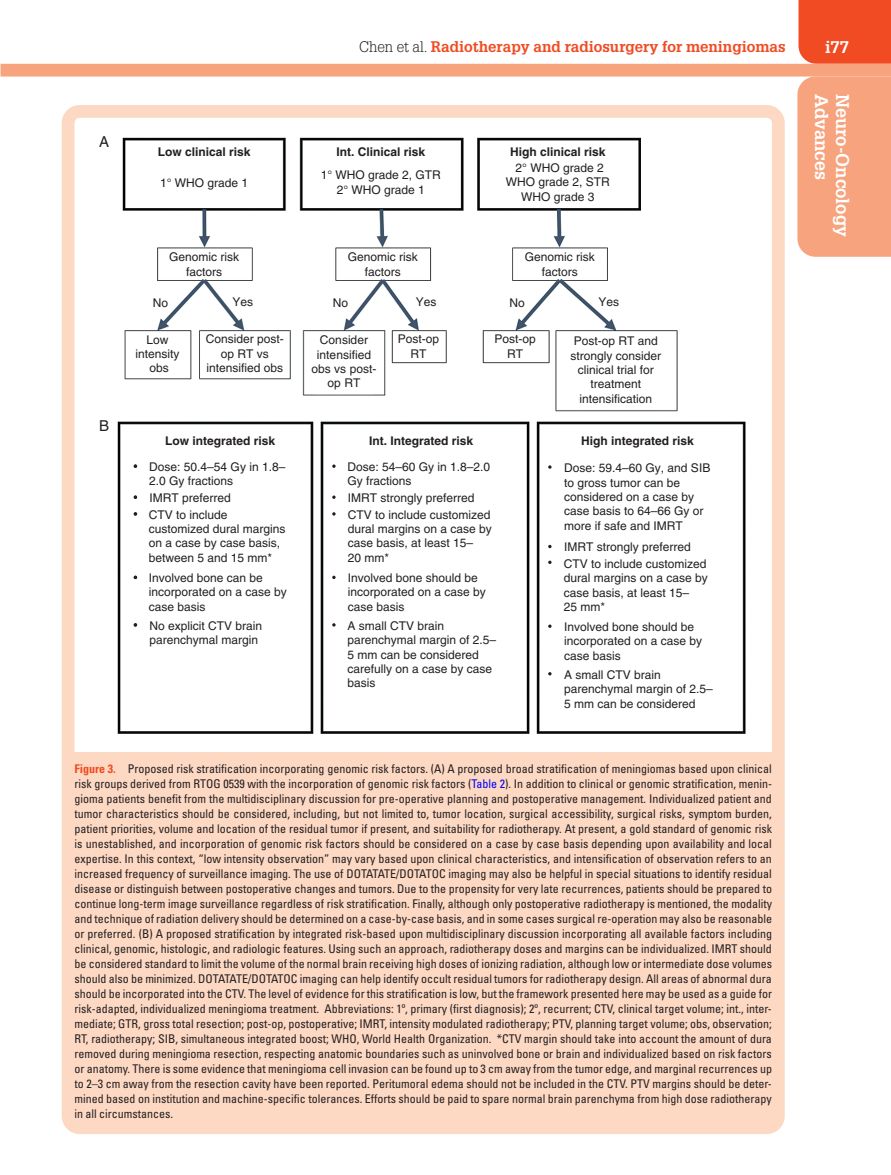
<style>
.page{position:relative;width:891px;height:1175px;background:#fff}
.page>*{position:absolute;margin:0;border:0;box-sizing:border-box;transform-origin:0 0}
.t1{font:700 18px "Glypha LT Std";color:#fff}
.t2{font:700 16.5px "Glypha LT Std";color:#fff}
.t3{font:700 15px "Glypha LT Std";color:#f04b22}
.t4{font:15px "Helvetica";color:#231f20}
.t5{font:condensed 12px/15px "Univers LT Std";color:#231f20;text-align:justify}
.t6{font:12px/14.4px "Helvetica";color:#231f20}
.t7{font:700 12px "Helvetica";color:#231f20}
.s1{font-weight:300;color:#231f20}
.s2{font-weight:700;color:#f04b22}
.s3{color:#00f}
</style>
<div class="page">
<div style="left:799px;top:0;width:92px;height:64px;background:#f04b22"></div>
<div style="left:1px;top:64px;width:890px;height:12px;background:#f7a37d"></div>
<div style="left:797px;top:76px;width:94px;height:181px;background:#f7a37d"></div>
<div style="left:65px;top:752px;width:716px;height:373px;background:#fdd8c3"></div>
<img style="left:117px;top:137px;width:629px;height:597px">
<svg style="left:332px;top:464px;width:4px;height:4px"></svg>
<svg style="left:332px;top:495px;width:4px;height:4px"></svg>
<svg style="left:332px;top:512px;width:4px;height:3px"></svg>
<svg style="left:332px;top:575px;width:4px;height:4px"></svg>
<svg style="left:332px;top:623px;width:4px;height:3px"></svg>
<svg style="left:134px;top:464px;width:3px;height:4px"></svg>
<svg style="left:134px;top:495px;width:3px;height:4px"></svg>
<svg style="left:134px;top:575px;width:3px;height:4px"></svg>
<svg style="left:548px;top:465px;width:4px;height:4px"></svg>
<svg style="left:548px;top:545px;width:4px;height:3px"></svg>
<svg style="left:548px;top:560px;width:4px;height:4px"></svg>
<svg style="left:548px;top:672px;width:4px;height:3px"></svg>
<svg style="left:548px;top:624px;width:4px;height:4px"></svg>
<div style="left:62px;top:105px;width:723px;height:1029px;border:13px solid #fdd8c3;border-radius:12px"></div>
<p class="t4" style="left:99px;top:133px;width:12px">A</p>
<p class="t4" style="left:99px;top:417px;width:12px">B</p>
<p class="t7" style="left:158px;top:144px;width:94px">Low clinical risk</p>
<p class="t6" style="left:160px;top:175px;width:90px">1° WHO grade 1</p>
<p class="t6" style="left:169px;top:250px;width:72px;text-align:center">Genomic risk factors</p>
<p class="t3" style="left:359px;top:37px;width:428px"><span class="s1">Chen et al.</span> Radiotherapy and radiosurgery for meningiomas</p>
<h2 class="t2" style="left:825px;top:37px;width:25px">i77</h2>
<h1 class="t1" style="left:833px;top:94px;width:88px;rotate:90deg">Advances</h1>
<h1 class="t1" style="left:854px;top:94px;width:145px;rotate:90deg">Neuro-Oncology</h1>
<p class="t7" style="left:336px;top:144px;width:90px">Int. Clinical risk</p>
<p class="t6" style="left:321px;top:168px;width:122px;text-align:center">1° WHO grade 2, GTR<br>2° WHO grade 1</p>
<p class="t7" style="left:510px;top:144px;width:97px">High clinical risk</p>
<p class="t6" style="left:506px;top:160px;width:106px;text-align:center">2° WHO grade 2<br>WHO grade 2, STR<br>WHO grade 3</p>
<p class="t6" style="left:348px;top:250px;width:72px;text-align:center">Genomic risk factors</p>
<p class="t6" style="left:525px;top:250px;width:72px;text-align:center">Genomic risk factors</p>
<p class="t6" style="left:153px;top:296px;width:17px">No</p>
<p class="t6" style="left:233px;top:294px;width:22px">Yes</p>
<p class="t6" style="left:333px;top:296px;width:17px">No</p>
<p class="t6" style="left:416px;top:294px;width:22px">Yes</p>
<p class="t6" style="left:509px;top:296px;width:17px">No</p>
<p class="t6" style="left:599px;top:295px;width:22px">Yes</p>
<p class="t6" style="left:136px;top:332px;width:46px;text-align:center">Low intensity obs</p>
<p class="t6" style="left:206px;top:332px;width:80px;text-align:center">Consider post&shy;op RT vs intensified obs</p>
<p class="t7" style="left:165px;top:434px;width:112px">Low integrated risk</p>
<p class="t6" style="left:149px;top:459px;width:138px">Dose: 50.4–54 Gy in 1.8–<br>2.0 Gy fractions</p>
<p class="t6" style="left:149px;top:489px;width:84px;line-height:16.6px">IMRT preferred<br>CTV to include</p>
<p class="t6" style="left:149px;top:521px;width:138px">customized dural margins on a case by case basis, between 5 and 15 mm*</p>
<p class="t6" style="left:149px;top:570px;width:140px">Involved bone can be incorporated on a case by case basis</p>
<p class="t6" style="left:149px;top:618px;width:114px">No explicit CTV brain parenchymal margin</p>
<p class="t6" style="left:312px;top:333px;width:66px;text-align:center">Consider intensified obs vs post&shy;op RT</p>
<p class="t6" style="left:398px;top:332px;width:43px;text-align:center">Post-op<br>RT</p>
<p class="t6" style="left:495px;top:332px;width:43px;text-align:center">Post-op<br>RT</p>
<p class="t7" style="left:369px;top:434px;width:106px">Int. Integrated risk</p>
<p class="t6" style="left:348px;top:459px;width:144px">Dose: 54–60 Gy in 1.8–2.0<br>Gy fractions</p>
<p class="t6" style="left:348px;top:489px;width:144px;line-height:16.6px">IMRT strongly preferred<br>CTV to include customized</p>
<p class="t6" style="left:348px;top:521px;width:146px">dural margins on a case by case basis, at least 15–<br>20 mm*</p>
<p class="t6" style="left:348px;top:570px;width:140px">Involved bone should be incorporated on a case by case basis</p>
<p class="t6" style="left:347px;top:618px;width:150px">A small CTV brain parenchymal margin of 2.5–<br>5 mm can be considered carefully on a case by case basis</p>
<p class="t6" style="left:570px;top:334px;width:92px;text-align:center">Post-op RT and strongly consider clinical trial for treatment intensification</p>
<p class="t7" style="left:581px;top:434px;width:114px">High integrated risk</p>
<p class="t6" style="left:564px;top:461px;width:148px">Dose: 59.4–60 Gy, and SIB to gross tumor can be considered on a case by case basis to 64–66 Gy or more if safe and IMRT</p>
<p class="t6" style="left:564px;top:539px;width:144px;line-height:16.5px">IMRT strongly preferred<br>CTV to include customized</p>
<p class="t6" style="left:564px;top:571px;width:146px">dural margins on a case by case basis, at least 15–<br>25 mm*</p>
<p class="t6" style="left:564px;top:619px;width:140px">Involved bone should be incorporated on a case by case basis</p>
<p class="t6" style="left:564px;top:667px;width:150px">A small CTV brain parenchymal margin of 2.5–<br>5 mm can be considered</p>
<p class="t5" style="left:74px;top:761px;width:699px"><span class="s2">Figure 3.</span> Proposed risk stratification incorporating genomic risk factors. (A) A proposed broad stratification of meningiomas based upon clinical risk groups derived from RTOG 0539 with the incorporation of genomic risk factors (<span class="s3">Table 2</span>). In addition to clinical or genomic stratification, menin&shy;gioma patients benefit from the multidisciplinary discussion for pre-operative planning and postoperative management. Individualized patient and tumor characteristics should be considered, including, but not limited to, tumor location, surgical accessibility, surgical risks, symptom burden, patient priorities, volume and location of the residual tumor if present, and suitability for radiotherapy. At present, a gold standard of genomic risk is unestablished, and incorporation of genomic risk factors should be considered on a case by case basis depending upon availability and local expertise. In this context, “low intensity observation” may vary based upon clinical characteristics, and intensification of observation refers to an increased frequency of surveillance imaging. The use of DOTATATE/DOTATOC imaging may also be helpful in special situations to identify residual disease or distinguish between postoperative changes and tumors. Due to the propensity for very late recurrences, patients should be prepared to continue long-term image surveillance regardless of risk stratification. Finally, although only postoperative radiotherapy is mentioned, the modality and technique of radiation delivery should be determined on a case-by-case basis, and in some cases surgical re-operation may also be reasonable or preferred. (B) A proposed stratification by integrated risk-based upon multidisciplinary discussion incorporating all available factors including clinical, genomic, histologic, and radiologic features. Using such an approach, radiotherapy doses and margins can be individualized. IMRT should be considered standard to limit the volume of the normal brain receiving high doses of ionizing radiation, although low or intermediate dose volumes should also be minimized. DOTATATE/DOTATOC imaging can help identify occult residual tumors for radiotherapy design. All areas of abnormal dura should be incorporated into the CTV. The level of evidence for this stratification is low, but the framework presented here may be used as a guide for risk-adapted, individualized meningioma treatment. Abbreviations: 1º, primary (first diagnosis); 2º, recurrent; CTV, clinical target volume; int., inter&shy;mediate; GTR, gross total resection; post-op, postoperative; IMRT, intensity modulated radiotherapy; PTV, planning target volume; obs, observation; RT, radiotherapy; SIB, simultaneous integrated boost; WHO, World Health Organization. *CTV margin should take into account the amount of dura removed during meningioma resection, respecting anatomic boundaries such as uninvolved bone or brain and individualized based on risk factors or anatomy. There is some evidence that meningioma cell invasion can be found up to 3 cm away from the tumor edge, and marginal recurrences up to 2–3 cm away from the resection cavity have been reported. Peritumoral edema should not be included in the CTV. PTV margins should be deter&shy;mined based on institution and machine-specific tolerances. Efforts should be paid to spare normal brain parenchyma from high dose radiotherapy in all circumstances.</p>
</div>
